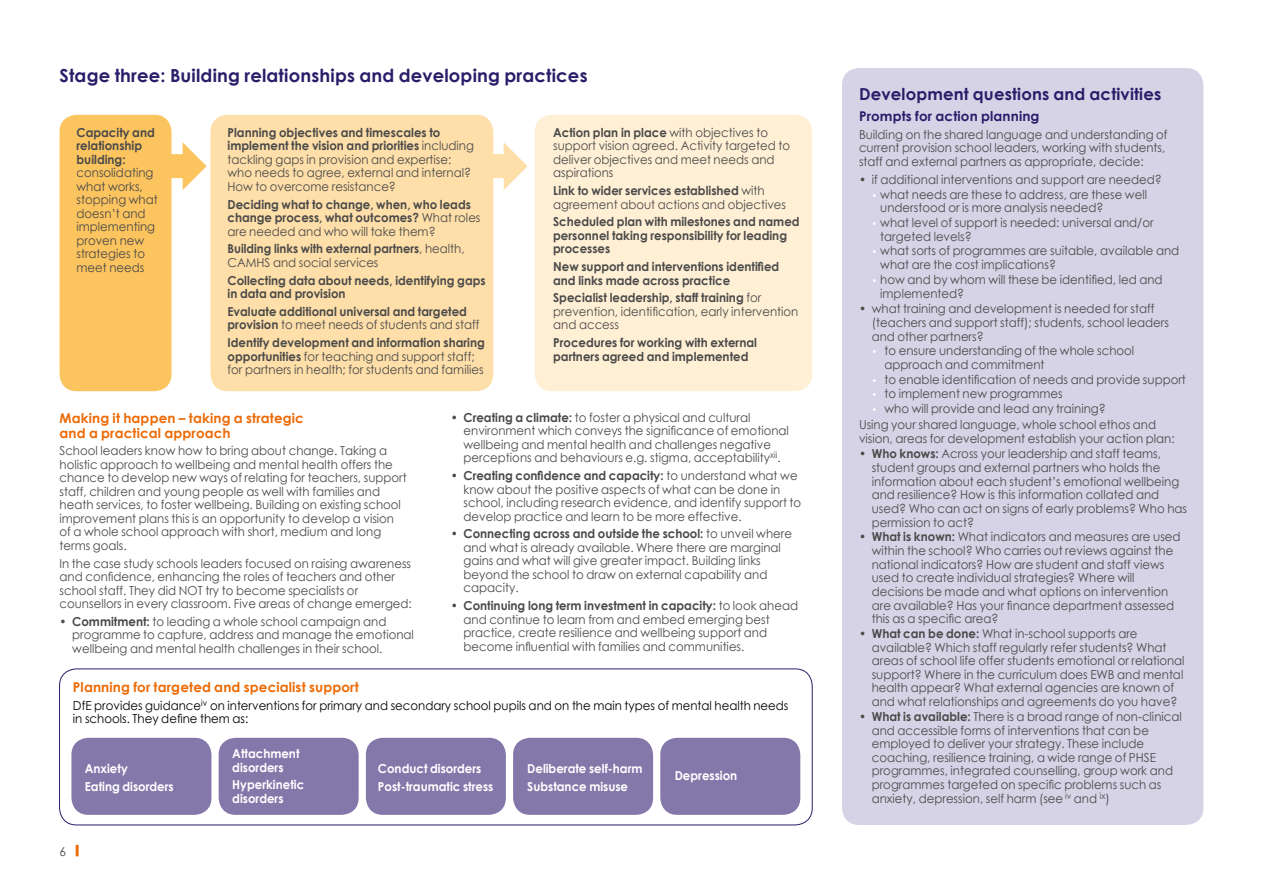
<style>
.page{position:relative;width:1263px;height:893px;background:#fff}
.page>*{position:absolute;margin:0;border:0;box-sizing:border-box;transform-origin:0 0}
.t1{font:700 18px "Century Gothic";letter-spacing:.01em;color:#281e69}
.t2{font:700 16.5px "Century Gothic";letter-spacing:.01em;color:#281e69}
.t3{font:700 13.5px/15px "Century Gothic";letter-spacing:.01em;color:#ed6b06}
.t4{font:700 13.5px "Century Gothic";letter-spacing:.01em;color:#281e69}
.t5{font:12.3px/13.5px "Century Gothic";color:#4a4a49;scale:.95 1}
.t6{font:700 12.3px/13.5px "Century Gothic";color:#4a4a49;scale:.95 1}
.t7{font:700 12.3px/17.7px "Century Gothic";color:#fff;scale:.95 1}
.t8{font:12.3px/13.5px "Century Gothic";color:#000;scale:.95 1}
.t9{font:700 12.3px/13.5px "Century Gothic";color:#4a4a49;scale:.93 1}
.s1{font-weight:700}
.s2{font-weight:400}
.s3{font-weight:700;color:#ed6b06}
.s4{font-size:9.3px;color:#fff}
</style>
<div class="page">
<div style="left:842px;top:68px;width:361px;height:757px;background:#d7d3e7;border-radius:17px"></div>
<div style="left:59px;top:668px;width:754px;height:157px;border:1px solid #281e69;border-radius:17px"></div>
<div style="left:60px;top:115px;width:111px;height:276px;background:#fcc45f;border-radius:17px"></div>
<div style="left:210px;top:115px;width:283px;height:276px;background:#fedea9;border-radius:17px"></div>
<div style="left:535px;top:115px;width:277px;height:276px;background:#ffefd5;border-radius:17px"></div>
<div style="left:71px;top:738px;width:140px;height:77px;background:#8478ab;border-radius:17px"></div>
<div style="left:219px;top:738px;width:140px;height:77px;background:#8478ab;border-radius:17px"></div>
<div style="left:366px;top:738px;width:140px;height:77px;background:#8478ab;border-radius:17px"></div>
<div style="left:513px;top:738px;width:140px;height:77px;background:#8478ab;border-radius:17px"></div>
<div style="left:660px;top:738px;width:140px;height:77px;background:#8478ab;border-radius:17px"></div>
<svg style="left:171px;top:141px;width:1px;height:49px"></svg>
<svg style="left:493px;top:141px;width:1px;height:49px"></svg>
<h1 class="t1" style="left:60px;top:61px;width:530px">Stage three: Building relationships and developing practices</h1>
<p class="t6" style="left:77px;top:125px;width:84px">Capacity and relationship building:</p>
<p class="t5" style="left:77px;top:166px;width:87px">consolidating what works, stopping what doesn’t and implementing proven new strategies to meet needs</p>
<p class="t5" style="left:227px;top:125px;width:261px"><span class="s1">Planning objectives and timescales to implement the vision and priorities</span> including tackling gaps in provision and expertise: who needs to agree, external and internal?<br>How to overcome resistance?</p>
<p class="t6" style="left:227px;top:197px;width:268px">Deciding what to change, when, who leads change process, what outcomes? <span class="s2">What roles are needed and who will take them?</span></p>
<p class="t9" style="left:227px;top:242px;width:256px">Building links with external partners<span class="s2">, health,<br>CAMHS and social services</span></p>
<p class="t6" style="left:227px;top:273px;width:273px">Collecting data about needs, identifying gaps in data and provision</p>
<p class="t6" style="left:227px;top:304px;width:267px">Evaluate additional universal and targeted provision <span class="s2">to meet needs of students and staff</span></p>
<p class="t5" style="left:227px;top:336px;width:272px"><span class="s1">Identify development and information sharing opportunities</span> for teaching and support staff; for partners in health; for students and families</p>
<p class="t5" style="left:553px;top:125px;width:251px"><span class="s1">Action plan in place</span> with objectives to support vision agreed. Activity targeted to deliver objectives and meet needs and aspirations</p>
<p class="t5" style="left:553px;top:184px;width:247px"><span class="s1">Link to wider services established</span> with agreement about actions and objectives</p>
<p class="t6" style="left:553px;top:215px;width:261px">Scheduled plan with milestones and named personnel taking responsibility for leading processes</p>
<p class="t6" style="left:553px;top:259px;width:240px">New support and interventions identified and links made across practice</p>
<p class="t5" style="left:553px;top:291px;width:260px"><span class="s1">Specialist leadership, staff training</span> for prevention, identification, early intervention and access</p>
<p class="t6" style="left:553px;top:335px;width:216px">Procedures for working with external partners agreed and implemented</p>
<p class="t3" style="left:60px;top:410px;width:246px">Making it happen – taking a strategic and a practical approach</p>
<p class="t5" style="left:60px;top:444px;width:367px">School leaders know how to bring about change. Taking a holistic approach to wellbeing and mental health offers the chance to develop new ways of relating for teachers, support staff, children and young people as well with families and heath services, to foster wellbeing. Building on existing school improvement plans this is an opportunity to develop a vision of a whole school approach with short, medium and long terms goals.</p>
<p class="t5" style="left:60px;top:556px;width:372px">In the case study schools leaders focused on raising awareness and confidence, enhancing the roles of teachers and other school staff. They did NOT try to become specialists or counsellors in every classroom. Five areas of change emerged:</p>
<p class="t5" style="left:72px;top:614px;width:361px;text-indent:-13px">• <span class="s1">Commitment:</span> to leading a whole school campaign and programme to capture, address and manage the emotional wellbeing and mental health challenges in their school.</p>
<p class="t5" style="left:463px;top:410px;width:344px;text-indent:-13px">• <span class="s1">Creating a climate:</span> to foster a physical and cultural environment which conveys the significance of emotional wellbeing and mental health and challenges negative perceptions and behaviours e.g. stigma, acceptability<sup>xii</sup>.</p>
<p class="t5" style="left:463px;top:469px;width:357px;text-indent:-13px">• <span class="s1">Creating confidence and capacity:</span> to understand what we know about the positive aspects of what can be done in school, including research evidence, and identify support to develop practice and learn to be more effective.</p>
<p class="t5" style="left:463px;top:527px;width:347px;text-indent:-13px">• <span class="s1">Connecting across and outside the school:</span> to unveil where and what is already available. Where there are marginal gains and what will give greater impact. Building links beyond the school to draw on external capability and capacity.</p>
<p class="t5" style="left:463px;top:599px;width:354px;text-indent:-13px">• <span class="s1">Continuing long term investment in capacity:</span> to look ahead and continue to learn from and embed emerging best practice, create resilience and wellbeing support and become influential with families and communities.</p>
<p class="t3" style="left:73px;top:679px;width:287px">Planning for targeted and specialist support</p>
<p class="t8" style="left:73px;top:699px;width:755px">DfE provides guidance<sup>iv</sup> on interventions for primary and secondary school pupils and on the main types of mental health needs in schools. They define them as:</p>
<p class="t7" style="left:378px;top:759px;width:123px">Conduct disorders<br>Post-traumatic stress</p>
<p class="t7" style="left:232px;top:746px;width:72px;line-height:13.5px">Attachment disorders</p>
<p class="t7" style="left:232px;top:778px;width:77px;line-height:13.5px">Hyperkinetic disorders</p>
<p class="t7" style="left:85px;top:759px;width:95px">Anxiety<br>Eating disorders</p>
<p class="t7" style="left:527px;top:759px;width:123px">Deliberate self-harm<br>Substance misuse</p>
<p class="t7" style="left:675px;top:766px;width:67px">Depression</p>
<p class="t5" style="left:60px;top:844px;width:32px">6<span class="s3">|</span></p>
<h2 class="t2" style="left:859px;top:81px;width:304px">Development questions and activities</h2>
<p class="t4" style="left:859px;top:106px;width:182px">Prompts for action planning</p>
<p class="t5" style="left:859px;top:127px;width:326px">Building on the shared language and understanding of current provision school leaders, working with students, staff and external partners as appropriate, decide:</p>
<p class="t5" style="left:859px;top:173px;width:320px">• if additional interventions and support are needed?</p>
<p class="t5" style="left:880px;top:187px;width:282px;text-indent:-9px"><span class="s4">•</span> what needs are these to address, are these well understood or is more analysis needed?</p>
<p class="t5" style="left:880px;top:216px;width:289px;text-indent:-9px"><span class="s4">•</span> what level of support is needed: universal and/or targeted levels?</p>
<p class="t5" style="left:880px;top:244px;width:316px;text-indent:-9px"><span class="s4">•</span> what sorts of programmes are suitable, available and what are the cost implications?</p>
<p class="t5" style="left:880px;top:272px;width:299px;text-indent:-9px"><span class="s4">•</span> how and by whom will these be identified, led and implemented?</p>
<p class="t5" style="left:872px;top:302px;width:314px;text-indent:-13px">• what training and development is needed for staff (teachers and support staff); students, school leaders and other partners?</p>
<p class="t5" style="left:884px;top:344px;width:264px;text-indent:-13px"><span class="s4">•</span> to ensure understanding of the whole school approach and commitment</p>
<p class="t5" style="left:872px;top:372px;width:332px"><span class="s4">•</span> to enable identification of needs and provide support</p>
<p class="t5" style="left:872px;top:387px;width:203px"><span class="s4">•</span> to implement new programmes</p>
<p class="t5" style="left:859px;top:401px;width:314px;line-height:15.8px;text-indent:13px"><span class="s4">•</span> who will provide and lead any training?<br>Using your shared language, whole school ethos and</p>
<p class="t5" style="left:859px;top:431px;width:334px">vision, areas for development establish your action plan:</p>
<p class="t5" style="left:872px;top:447px;width:333px;text-indent:-13px">• <span class="s1">Who knows:</span> Across your leadership and staff teams, student groups and external partners who holds the information about each student’s emotional wellbeing and resilience? How is this information collated and used? Who can act on signs of early problems? Who has permission to act?</p>
<p class="t5" style="left:872px;top:530px;width:327px;text-indent:-13px">• <span class="s1">What is known:</span> What indicators and measures are used within the school? Who carries out reviews against the national indicators? How are student and staff views used to create individual strategies? Where will decisions be made and what options on intervention are available? Has your finance department assessed this as a specific area?</p>
<p class="t5" style="left:872px;top:626px;width:331px;text-indent:-13px">• <span class="s1">What can be done:</span> What in-school supports are available? Which staff regularly refer students? What areas of school life offer students emotional or relational support? Where in the curriculum does EWB and mental health appear? What external agencies are known of and what relationships and agreements do you have?</p>
<p class="t5" style="left:872px;top:709px;width:328px;text-indent:-13px">• <span class="s1">What is available:</span> There is a broad range of non-clinical and accessible forms of interventions that can be employed to deliver your strategy. These include coaching, resilience training, a wide range of PHSE programmes, integrated counselling, group work and programmes targeted on specific problems such as anxiety, depression, self harm (see <sup>iv</sup> and <sup>ix</sup>)</p>
</div>
